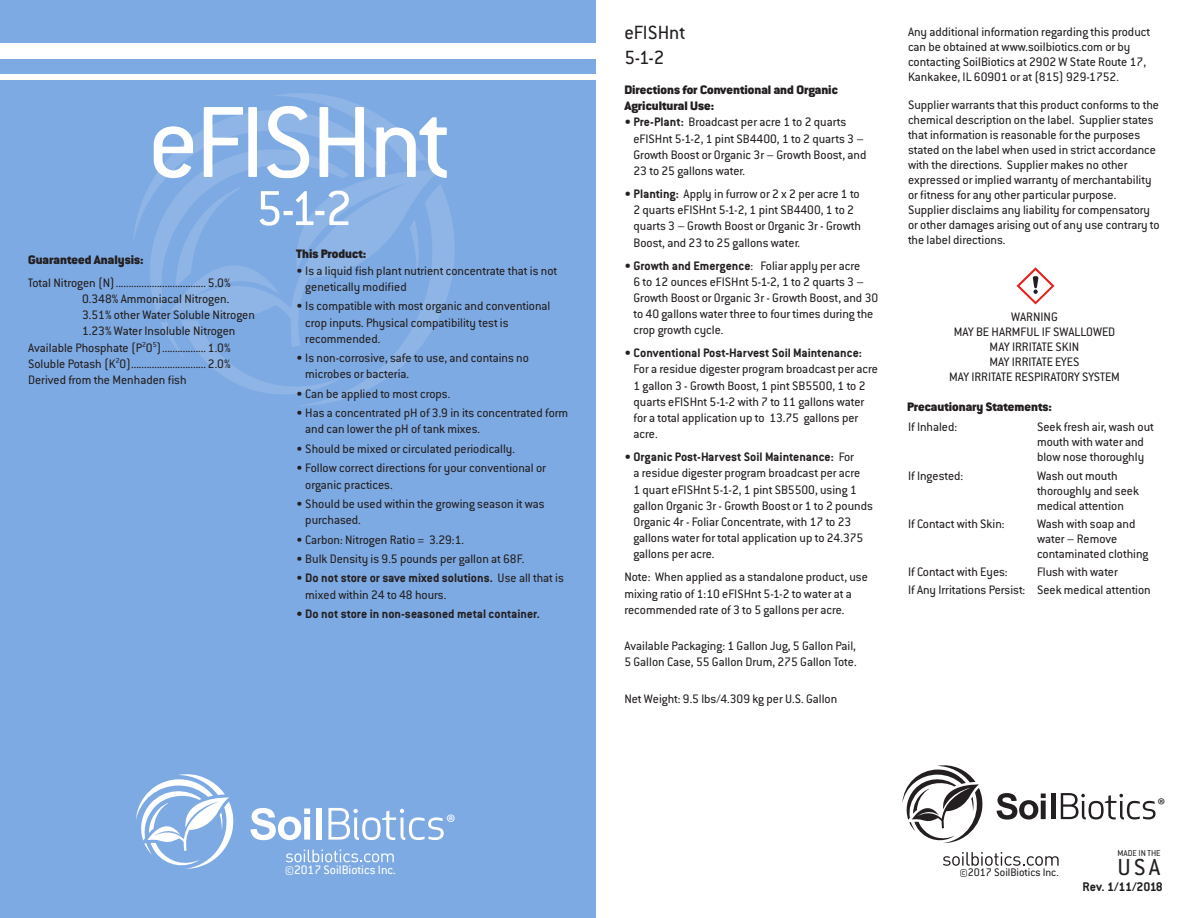
<style>
.page{position:relative;width:1188px;height:918px;background:#fff}
.page>*{position:absolute;margin:0;border:0;box-sizing:border-box;transform-origin:0 0}
.t1{font:111px "Conduit ITC Std";letter-spacing:-.03em;color:#fff}
.t2{font:53.85px "Conduit ITC Std";color:#fff}
.t3{font:25.5px "Conduit ITC Std";color:#231f20}
.t4{font:22.65px "Myriad Pro";color:#fff}
.t5{font:21px "Conduit ITC Std";color:#231f20}
.t6{font:18.6px "Myriad Pro";color:#231f20}
.t7{font:700 13.8px "Conduit ITC Std";letter-spacing:-.03em;color:#231f20}
.t8{font:13.5px/16.2px "Conduit ITC Std";color:#231f20}
.t9{font:900 13.5px/16.2px "Conduit ITC Std";color:#231f20}
.t10{font:700 13.5px "Conduit ITC Std";color:#231f20}
.t11{font:13.5px "Conduit ITC Std";color:#fff}
.t12{font:12px "Conduit ITC Std";color:#231f20}
.t13{font:9.45px "Conduit ITC Std";color:#231f20}
.s1{font-weight:700}
</style>
<div class="page">
<div style="left:0;top:0;width:595px;height:918px;background:#7eaae3"></div>
<svg style="left:1017px;top:267px;width:38px;height:37px"></svg>
<svg style="left:943px;top:852px;width:116px;height:14px"></svg>
<svg style="left:902px;top:765px;width:81px;height:78px"></svg>
<svg style="left:997px;top:793px;width:49px;height:27px"></svg>
<div style="left:1051px;top:794px;width:5px;height:25px;background:#231f20"></div>
<svg style="left:1061px;top:793px;width:95px;height:26px"></svg>
<svg style="left:133px;top:93px;width:322px;height:313px"></svg>
<svg style="left:171px;top:163px;width:270px;height:184px"></svg>
<svg style="left:136px;top:774px;width:98px;height:95px"></svg>
<svg style="left:250px;top:808px;width:60px;height:32px"></svg>
<div style="left:316px;top:808px;width:6px;height:32px;background:#fff"></div>
<svg style="left:329px;top:808px;width:115px;height:32px"></svg>
<svg style="left:286px;top:850px;width:108px;height:12px"></svg>
<div style="left:0;top:43px;width:654px;height:16px;background:#fff"></div>
<div style="left:0;top:75px;width:654px;height:5px;background:#fff"></div>
<p class="t1" style="left:148px;top:75px;width:302px">eFISHnt</p>
<p class="t2" style="left:256px;top:176px;width:98px">5-1-2</p>
<p class="t9" style="left:28px;top:252px;width:117px">Guaranteed Analysis:</p>
<p class="t8" style="left:28px;top:274px;width:204px">Total Nitrogen (N)................................... 5.0%</p>
<p class="t8" style="left:82px;top:290px;width:149px">0.348% Ammoniacal Nitrogen.</p>
<p class="t8" style="left:82px;top:307px;width:174px">3.51% other Water Soluble Nitrogen</p>
<p class="t8" style="left:82px;top:323px;width:155px">1.23% Water Insoluble Nitrogen</p>
<p class="t8" style="left:28px;top:339px;width:204px">Available Phosphate (P<sup>2</sup>O<sup>5</sup>)................. 1.0%</p>
<p class="t8" style="left:28px;top:355px;width:204px">Soluble Potash (K<sup>2</sup>0)............................. 2.0%</p>
<p class="t8" style="left:28px;top:371px;width:160px">Derived from the Menhaden fish</p>
<p class="t9" style="left:296px;top:246px;width:72px">This Product:</p>
<p class="t8" style="left:305px;top:262px;width:253px;text-indent:-9px">• Is a liquid fish plant nutrient concentrate that is not genetically modified</p>
<p class="t8" style="left:305px;top:298px;width:247px;text-indent:-9px">• Is compatible with most organic and conventional crop inputs. Physical compatibility test is recommended.</p>
<p class="t8" style="left:305px;top:349px;width:225px;text-indent:-9px">• Is non-corrosive, safe to use, and contains no microbes or bacteria.</p>
<p class="t8" style="left:296px;top:385px;width:156px">• Can be applied to most crops.</p>
<p class="t8" style="left:305px;top:405px;width:264px;text-indent:-9px">• Has a concentrated pH of 3.9 in its concentrated form and can lower the pH of tank mixes.</p>
<p class="t8" style="left:296px;top:440px;width:220px">• Should be mixed or circulated periodically.</p>
<p class="t8" style="left:305px;top:460px;width:242px;text-indent:-9px">• Follow correct directions for your conventional or organic practices.</p>
<p class="t8" style="left:305px;top:495px;width:241px;text-indent:-9px">• Should be used within the growing season it was purchased.</p>
<p class="t8" style="left:296px;top:531px;width:169px">• Carbon: Nitrogen Ratio = 3.29:1.</p>
<p class="t8" style="left:296px;top:550px;width:230px">• Bulk Density is 9.5 pounds per gallon at 68F.</p>
<p class="t8" style="left:305px;top:570px;width:260px;text-indent:-9px">• <span class="s1">Do not store or save mixed solutions.</span> Use all that is mixed within 24 to 48 hours.</p>
<p class="t10" style="left:296px;top:606px;width:245px">• Do not store in non-seasoned metal container.</p>
<p class="t11" style="left:285px;top:862px;width:113px">©2017 SoilBiotics Inc.</p>
<h3 class="t4" style="left:446px;top:808px;width:11px">®</h3>
<p class="t5" style="left:624px;top:19px;width:62px">eFISHnt</p>
<p class="t5" style="left:624px;top:45px;width:42px">5-1-2</p>
<p class="t9" style="left:624px;top:82px;width:215px">Directions for Conventional and Organic<br>Agricultural Use:</p>
<p class="t8" style="left:633px;top:114px;width:234px;text-indent:-9px"><span class="s1">• Pre-Plant:</span> Broadcast per acre 1 to 2 quarts eFISHnt 5-1-2, 1 pint SB4400, 1 to 2 quarts 3 – Growth Boost or Organic 3r – Growth Boost, and 23 to 25 gallons water.</p>
<p class="t8" style="left:633px;top:185px;width:229px;text-indent:-9px"><span class="s1">• Planting:</span> Apply in furrow or 2 x 2 per acre 1 to 2 quarts eFISHnt 5-1-2, 1 pint SB4400, 1 to 2 quarts 3 – Growth Boost or Organic 3r - Growth Boost, and 23 to 25 gallons water.</p>
<p class="t8" style="left:633px;top:257px;width:246px;text-indent:-9px"><span class="s1">• Growth and Emergence</span>: Foliar apply per acre<br>6 to 12 ounces eFISHnt 5-1-2, 1 to 2 quarts 3 – Growth Boost or Organic 3r - Growth Boost, and 30 to 40 gallons water three to four times during the crop growth cycle.</p>
<p class="t8" style="left:633px;top:345px;width:246px;text-indent:-9px"><span class="s1">• Conventional Post-Harvest Soil Maintenance:<br></span>For a residue digester program broadcast per acre 1 gallon 3 - Growth Boost, 1 pint SB5500, 1 to 2 quarts eFISHnt 5-1-2 with 7 to 11 gallons water for a total application up to 13.75 gallons per acre.</p>
<p class="t8" style="left:633px;top:449px;width:241px;text-indent:-9px"><span class="s1">• Organic Post-Harvest Soil Maintenance:</span> For<br>a residue digester program broadcast per acre<br>1 quart eFISHnt 5-1-2, 1 pint SB5500, using 1 gallon Organic 3r - Growth Boost or 1 to 2 pounds Organic 4r - Foliar Concentrate, with 17 to 23 gallons water for total application up to 24.375 gallons per acre.</p>
<p class="t8" style="left:624px;top:569px;width:245px">Note: When applied as a standalone product, use mixing ratio of 1:10 eFISHnt 5-1-2 to water at a recommended rate of 3 to 5 gallons per acre.</p>
<p class="t8" style="left:624px;top:638px;width:233px">Available Packaging: 1 Gallon Jug, 5 Gallon Pail,</p>
<p class="t8" style="left:624px;top:654px;width:234px">5 Gallon Case, 55 Gallon Drum, 275 Gallon Tote.</p>
<p class="t8" style="left:624px;top:690px;width:214px">Net Weight: 9.5 lbs/4.309 kg per U.S. Gallon</p>
<p class="t8" style="left:908px;top:23px;width:244px;line-height:15px">Any additional information regarding this product can be obtained at www.soilbiotics.com or by contacting SoilBiotics at 2902 W State Route 17, Kankakee, IL 60901 or at (815) 929-1752.</p>
<p class="t8" style="left:908px;top:97px;width:253px;line-height:15px">Supplier warrants that this product conforms to the chemical description on the label. Supplier states that information is reasonable for the purposes stated on the label when used in strict accordance with the directions. Supplier makes no other expressed or implied warranty of merchantability or fitness for any other particular purpose.<br>Supplier disclaims any liability for compensatory or other damages arising out of any use contrary to the label directions.</p>
<p class="t8" style="left:1011px;top:308px;width:48px">WARNING</p>
<p class="t8" style="left:954px;top:323px;width:163px">MAY BE HARMFUL IF SWALLOWED</p>
<p class="t8" style="left:990px;top:338px;width:91px">MAY IRRITATE SKIN</p>
<p class="t8" style="left:989px;top:353px;width:92px">MAY IRRITATE EYES</p>
<p class="t8" style="left:949px;top:368px;width:172px">MAY IRRITATE RESPIRATORY SYSTEM</p>
<p class="t9" style="left:907px;top:399px;width:147px">Precautionary Statements:</p>
<p class="t8" style="left:908px;top:419px;width:51px">If Inhaled:</p>
<p class="t8" style="left:1037px;top:419px;width:118px">Seek fresh air, wash out</p>
<p class="t8" style="left:1037px;top:434px;width:108px">mouth with water and</p>
<p class="t8" style="left:1037px;top:449px;width:109px">blow nose thoroughly</p>
<p class="t8" style="left:908px;top:467px;width:57px">If Ingested:</p>
<p class="t8" style="left:1037px;top:467px;width:82px">Wash out mouth</p>
<p class="t8" style="left:1037px;top:482px;width:103px;line-height:15px">thoroughly and seek medical attention</p>
<p class="t8" style="left:908px;top:515px;width:98px">If Contact with Skin:</p>
<p class="t8" style="left:1037px;top:515px;width:100px">Wash with soap and</p>
<p class="t8" style="left:1037px;top:530px;width:82px">water – Remove</p>
<p class="t8" style="left:1037px;top:545px;width:113px">contaminated clothing</p>
<p class="t8" style="left:908px;top:563px;width:101px">If Contact with Eyes:</p>
<p class="t8" style="left:1037px;top:563px;width:82px">Flush with water</p>
<p class="t8" style="left:908px;top:582px;width:244px">If Any Irritations Persist: Seek medical attention</p>
<p class="t12" style="left:959px;top:865px;width:101px">©2017 SoilBiotics Inc.</p>
<h3 class="t6" style="left:1158px;top:793px;width:9px">®</h3>
<p class="t13" style="left:1117px;top:847px;width:45px">MADE IN THE</p>
<p class="t3" style="left:1117px;top:852px;width:45px">USA</p>
<p class="t7" style="left:1083px;top:878px;width:82px">Rev. 1/11/2018</p>
</div>
